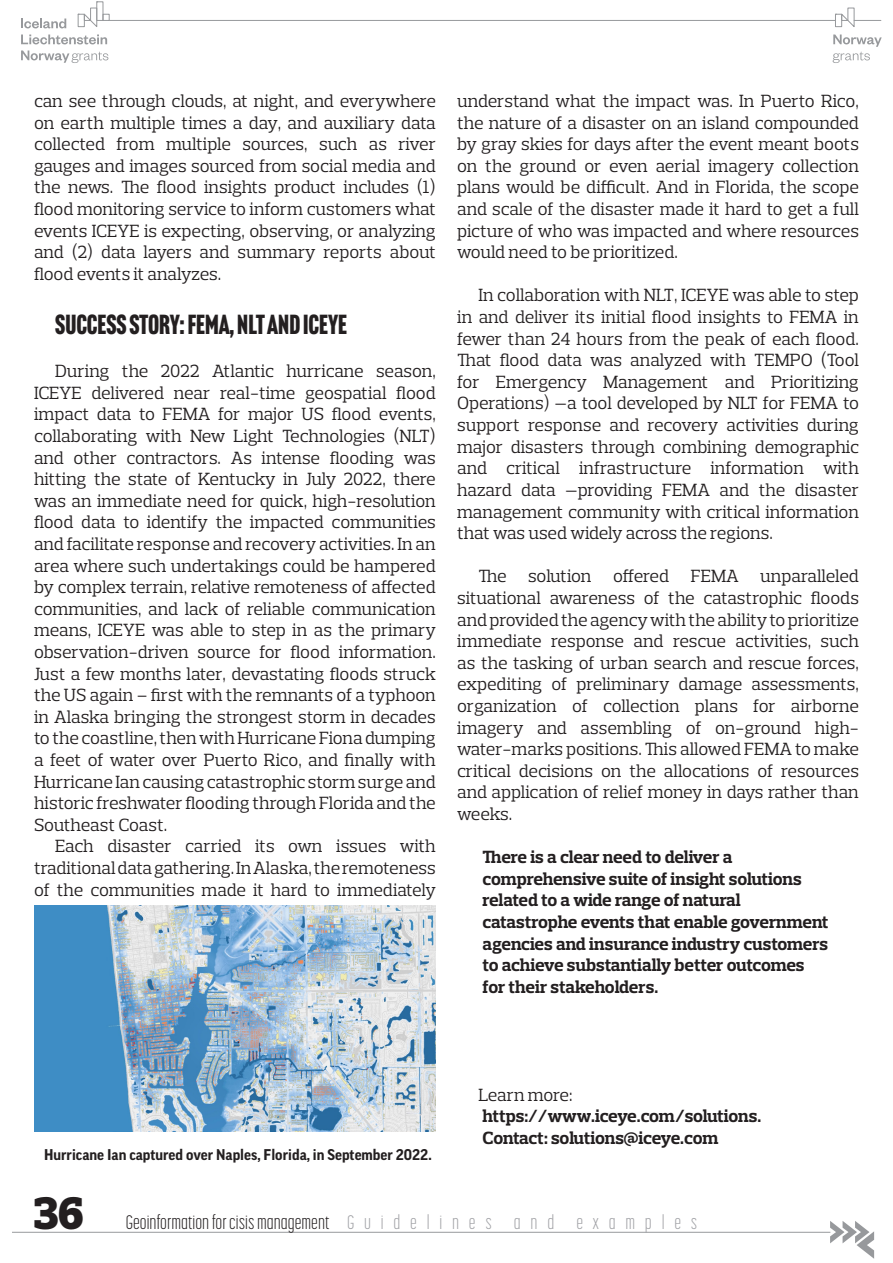
<style>
.page{position:relative;width:893px;height:1263px;background:#fff}
.page>*{position:absolute;margin:0;border:0;box-sizing:border-box;transform-origin:0 0}
.t1{font:900 46.5px "Prelo Slab";color:#231f20}
.srodtytul{font:27px "Headline Gothic ATF";color:#231f20}
.t2{font:300 19.5px "Korolev Compressed";color:#231f20}
.glowny{font:18px/21.6px "Prelo Slab";letter-spacing:-.01em;color:#231f20;text-align:justify}
.eciecie{font:700 18px/21.6px "Prelo Slab";letter-spacing:-.01em;color:#231f20}
.zdjecia{font:700 15px "Good Pro";color:#231f20}
.s1{color:#a0a1a5}
</style>
<div class="page">
<svg style="left:21px;top:19px;width:45px;height:9px"></svg>
<svg style="left:21px;top:35px;width:86px;height:9px"></svg>
<svg style="left:21px;top:50px;width:87px;height:13px"></svg>
<svg style="left:833px;top:35px;width:49px;height:28px"></svg>
<div style="left:103px;top:14px;width:7px;height:7px;border:1px solid #97999c"></div>
<div style="left:96px;top:1px;width:7px;height:20px;border:1px solid #97999c"></div>
<svg style="left:78px;top:1px;width:20px;height:27px"></svg>
<hr style="left:109px;top:20px;width:726px;height:1px;background:#97999c">
<svg style="left:835px;top:7px;width:46px;height:21px"></svg>
<hr style="left:12px;top:1232px;width:818px;height:1px;background:#97999c">
<svg style="left:830px;top:1221px;width:44px;height:38px"></svg>
<img style="left:34px;top:905px;width:402px;height:226px">
<p class="glowny" style="left:34px;top:90px;width:403px">can see through clouds, at night, and everywhere on earth multiple times a day, and auxiliary data collected from multiple sources, such as river gauges and images sourced from social media and the news. The flood insights product includes (1) flood monitoring service to inform customers what events ICEYE is expecting, observing, or analyzing and (2) data layers and summary reports about flood events it analyzes.</p>
<p class="srodtytul" style="left:55px;top:309px;width:293px">SUCCESS STORY: FEMA, NLT AND ICEYE</p>
<p class="glowny" style="left:34px;top:360px;width:403px;text-indent:21px">During the 2022 Atlantic hurricane season, ICEYE delivered near real-time geospatial flood impact data to FEMA for major US flood events, collaborating with New Light Technologies (NLT) and other contractors. As intense flooding was hitting the state of Kentucky in July 2022, there was an immediate need for quick, high-resolution flood data to identify the impacted communities and facilitate response and recovery activities. In an area where such undertakings could be hampered by complex terrain, relative remoteness of affected communities, and lack of reliable communication means, ICEYE was able to step in as the primary observation-driven source for flood information.<br>Just a few months later, devastating floods struck the US again – first with the remnants of a typhoon in Alaska bringing the strongest storm in decades to the coastline, then with Hurricane Fiona dumping a feet of water over Puerto Rico, and finally with Hurricane Ian causing catastrophic storm surge and historic freshwater flooding through Florida and the Southeast Coast.</p>
<p class="glowny" style="left:34px;top:835px;width:403px;text-indent:21px">Each disaster carried its own issues with traditional data gathering. In Alaska, the remoteness of the communities made it hard to immediately</p>
<p class="glowny" style="left:457px;top:90px;width:403px">understand what the impact was. In Puerto Rico, the nature of a disaster on an island compounded by gray skies for days after the event meant boots on the ground or even aerial imagery collection plans would be difficult. And in Florida, the scope and scale of the disaster made it hard to get a full picture of who was impacted and where resources would need to be prioritized.</p>
<p class="glowny" style="left:457px;top:285px;width:403px;text-indent:21px">In collaboration with NLT, ICEYE was able to step in and deliver its initial flood insights to FEMA in fewer than 24 hours from the peak of each flood.<br>That flood data was analyzed with TEMPO (Tool for Emergency Management and Prioritizing Operations) —a tool developed by NLT for FEMA to support response and recovery activities during major disasters through combining demographic and critical infrastructure information with hazard data —providing FEMA and the disaster management community with critical information that was used widely across the regions.</p>
<p class="glowny" style="left:457px;top:565px;width:403px;text-indent:21px">The solution offered FEMA unparalleled situational awareness of the catastrophic floods and provided the agency with the ability to prioritize immediate response and rescue activities, such as the tasking of urban search and rescue forces, expediting of preliminary damage assessments, organization of collection plans for airborne imagery and assembling of on-ground high&shy;water-marks positions. This allowed FEMA to make critical decisions on the allocations of resources and application of relief money in days rather than weeks.</p>
<p class="eciecie" style="left:483px;top:846px;width:348px">There is a clear need to deliver a comprehensive suite of insight solutions related to a wide range of natural catastrophe events that enable government agencies and insurance industry customers to achieve substantially better outcomes for their stakeholders.</p>
<p class="zdjecia" style="left:44px;top:1146px;width:389px">Hurricane Ian captured over Naples, Florida, in September 2022.</p>
<p class="glowny" style="left:478px;top:1084px;width:96px">Learn more:</p>
<p class="eciecie" style="left:483px;top:1105px;width:280px">https://www.iceye.com/solutions.<br>Contact: solutions@iceye.com</p>
<h1 class="t1" style="left:34px;top:1184px;width:51px">36</h1>
<p class="t2" style="left:126px;top:1211px;width:573px">Geoinformation for cisis management <span class="s1">G u i d e l i n e s a n d e x a m p l e s</span></p>
</div>
